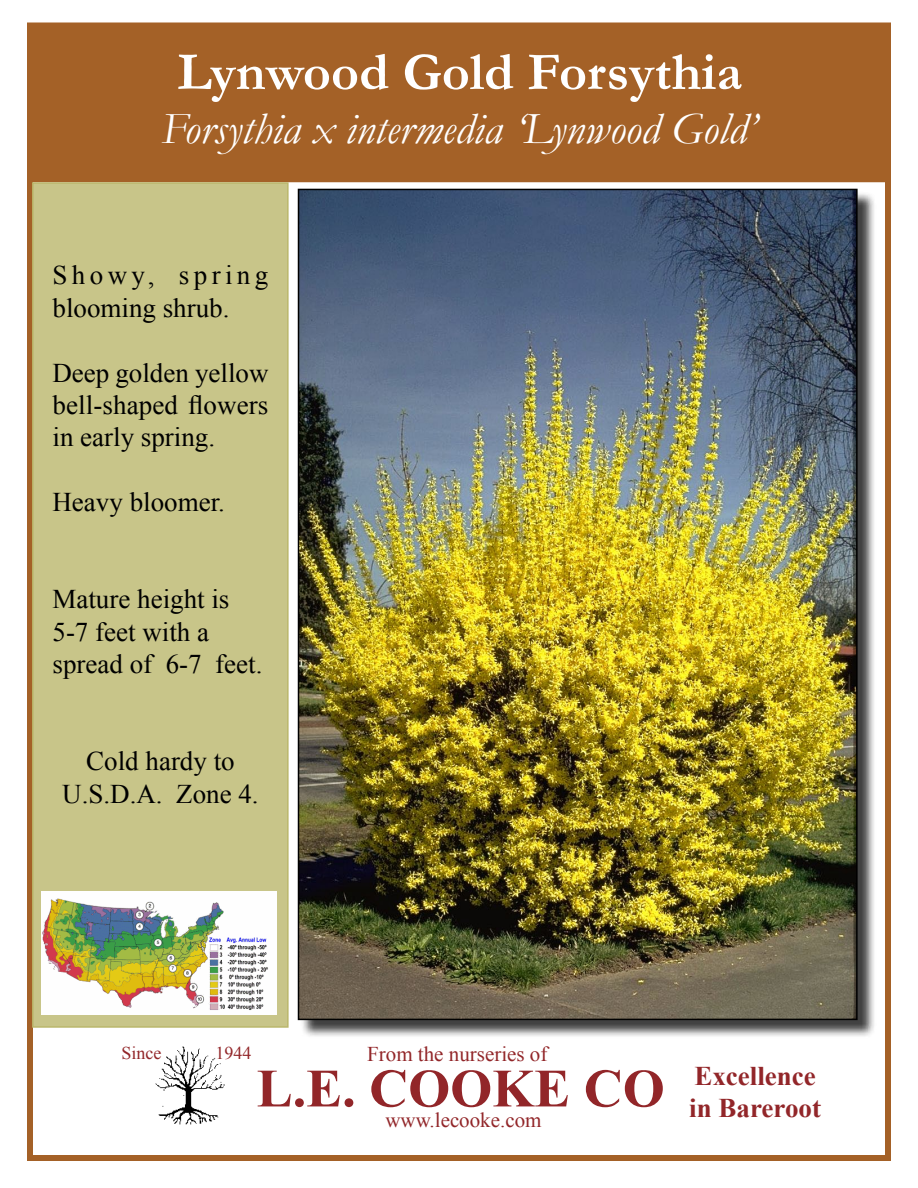
<style>
.page{position:relative;width:918px;height:1188px;background:#fff}
.page>*{position:absolute;margin:0;border:0;box-sizing:border-box;transform-origin:0 0}
.t1{font:700 54px "Times New Roman";color:#922629}
.t2{font:700 54px "Garamond";color:#fff}
.t3{font:italic 45px "Garamond";color:#fff}
.t4{font:27px/32.4px "Times New Roman";color:#000}
.t5{font:700 27px "Times New Roman";color:#922629}
.t6{font:21px "Times New Roman";color:#922629}
.t7{font:18px "Times New Roman";color:#922629}
</style>
<div class="page">
<div style="left:27px;top:22px;width:864px;height:1139px;border:6px solid #a46127"></div>
<div style="left:27px;top:27px;width:864px;height:155px;background:#a46127"></div>
<div style="left:32px;top:182px;width:257px;height:846px;background:#c8c589;border:2px solid #bab76b"></div>
<img style="left:41px;top:891px;width:236px;height:124px">
<img style="left:155px;top:1046px;width:69px;height:78px">
<div style="left:300px;top:191px;width:576px;height:848px;background:#000;opacity:.75"></div>
<img style="left:301px;top:192px;width:554px;height:825px">
<h1 class="t2" style="left:177px;top:35px;width:566px">Lynwood Gold Forsythia</h1>
<h2 class="t3" style="left:162px;top:98px;width:597px">Forsythia x intermedia ‘Lynwood Gold’</h2>
<p class="t4" style="left:52px;top:259px;width:217px">Showy, spring blooming shrub.</p>
<p class="t4" style="left:52px;top:356px;width:217px;text-align:justify">Deep golden yellow bell-shaped flowers in early spring.</p>
<p class="t4" style="left:52px;top:486px;width:174px">Heavy bloomer.</p>
<p class="t4" style="left:52px;top:583px;width:211px">Mature height is<br>5-7 feet with a spread of 6-7 feet.</p>
<p class="t4" style="left:62px;top:745px;width:198px;text-align:center">Cold hardy to<br>U.S.D.A. Zone 4.</p>
<p class="t7" style="left:121px;top:1041px;width:41px">Since</p>
<p class="t7" style="left:215px;top:1041px;width:37px">1944</p>
<p class="t6" style="left:367px;top:1040px;width:182px">From the nurseries of</p>
<h1 class="t1" style="left:257px;top:1051px;width:561px">L.E. COOKE CO <sup>Excellence</sup></h1>
<p class="t5" style="left:689px;top:1089px;width:133px">in Bareroot</p>
<p class="t6" style="left:385px;top:1106px;width:158px">www.lecooke.com</p>
</div>
